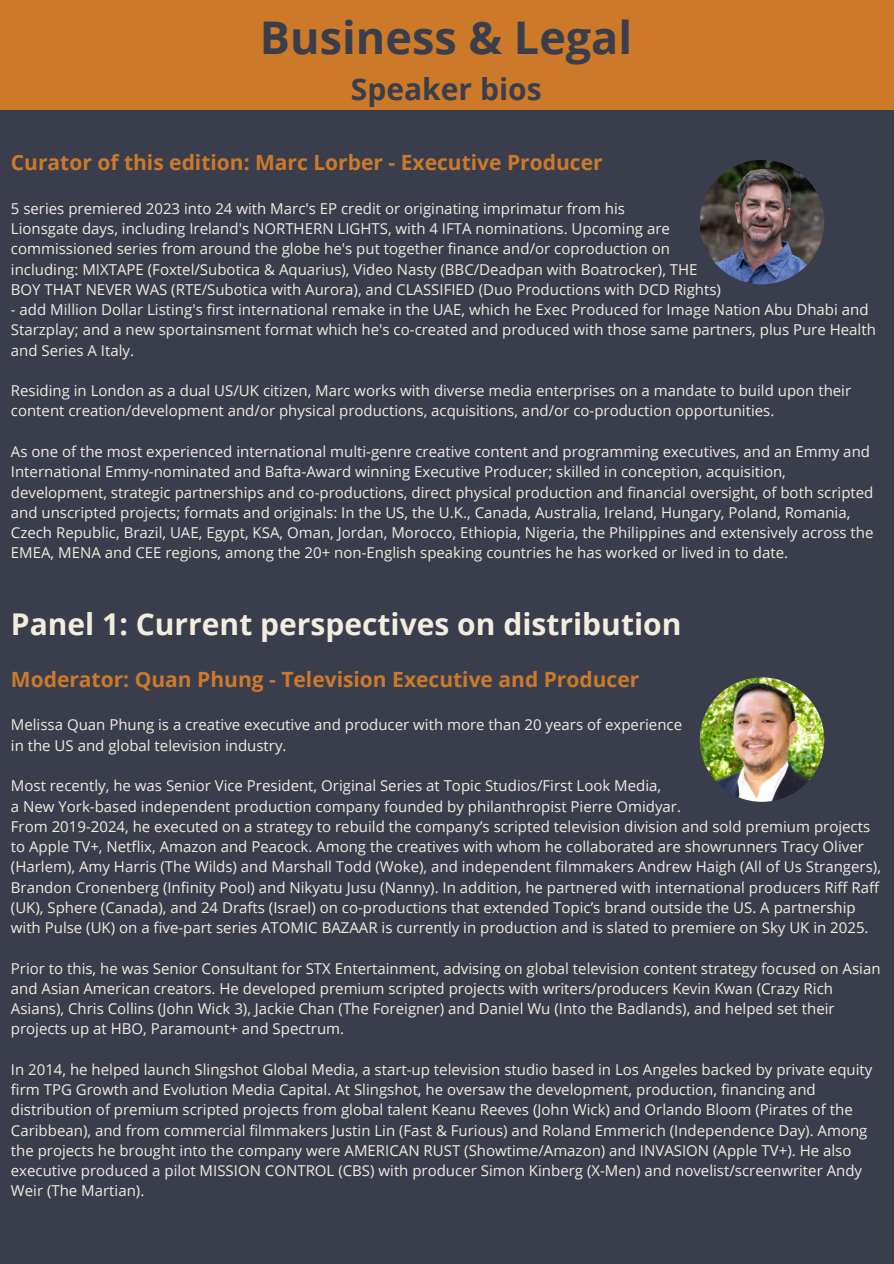
<style>
.page{position:relative;width:894px;height:1264px;background:#fff}
.page>*{position:absolute;margin:0;border:0;box-sizing:border-box;transform-origin:0 0}
.t1{font:700 45px "Open Sans";color:#3a3d4c}
.t2{font:700 30px "Open Sans";color:#f2eddf}
.t3{font:700 30px "Open Sans";color:#3a3d4c}
.t4{font:700 21px "Open Sans";color:#cc7a2a}
.t5{font:15px/20.2px "Open Sans";color:#f2eddf}
</style>
<div class="page">
<div style="left:0;top:0;width:893px;height:1263px;background:#3a3d4c"></div>
<div style="left:0;top:0;width:893px;height:109px;background:#cc7a2a"></div>
<img style="left:699px;top:160px;width:125px;height:124px;border-radius:50%">
<img style="left:699px;top:677px;width:125px;height:124px;border-radius:50%">
<p class="t1" style="left:260px;top:6px;width:373px">Business &amp; Legal</p>
<p class="t3" style="left:351px;top:68px;width:192px">Speaker bios</p>
<h1 class="t4" style="left:11px;top:147px;width:593px">Curator of this edition: Marc Lorber - Executive Producer</h1>
<h3 class="t5" style="left:11px;top:198px;width:615px">5 series premiered 2023 into 24 with Marc's EP credit or originating imprimatur from his</h3>
<p class="t5" style="left:11px;top:218px;width:660px">Lionsgate days, including Ireland's NORTHERN LIGHTS, with 4 IFTA nominations. Upcoming are</p>
<p class="t5" style="left:11px;top:238px;width:660px">commissioned series from around the globe he's put together finance and/or coproduction on</p>
<p class="t5" style="left:11px;top:259px;width:688px">including: MIXTAPE (Foxtel/Subotica &amp; Aquarius), Video Nasty (BBC/Deadpan with Boatrocker), THE</p>
<p class="t5" style="left:11px;top:279px;width:711px">BOY THAT NEVER WAS (RTE/Subotica with Aurora), and CLASSIFIED (Duo Productions with DCD Rights)</p>
<p class="t5" style="left:11px;top:299px;width:866px">- add Million Dollar Listing's first international remake in the UAE, which he Exec Produced for Image Nation Abu Dhabi and<br>Starzplay; and a new sportainsment format which he's co-created and produced with those same partners, plus Pure Health and Series A Italy.</p>
<p class="t5" style="left:11px;top:380px;width:841px">Residing in London as a dual US/UK citizen, Marc works with diverse media enterprises on a mandate to build upon their content creation/development and/or physical productions, acquisitions, and/or co-production opportunities.</p>
<p class="t5" style="left:11px;top:441px;width:863px">As one of the most experienced international multi-genre creative content and programming executives, and an Emmy and International Emmy-nominated and Bafta-Award winning Executive Producer; skilled in conception, acquisition, development, strategic partnerships and co-productions, direct physical production and financial oversight, of both scripted and unscripted projects; formats and originals: In the US, the U.K., Canada, Australia, Ireland, Hungary, Poland, Romania, Czech Republic, Brazil, UAE, Egypt, KSA, Oman, Jordan, Morocco, Ethiopia, Nigeria, the Philippines and extensively across the EMEA, MENA and CEE regions, among the 20+ non-English speaking countries he has worked or lived in to date.</p>
<p class="t2" style="left:11px;top:602px;width:672px">Panel 1: Current perspectives on distribution</p>
<h2 class="t4" style="left:11px;top:664px;width:629px">Moderator: Quan Phung - Television Executive and Producer</h2>
<h3 class="t5" style="left:11px;top:714px;width:672px">Melissa Quan Phung is a creative executive and producer with more than 20 years of experience</h3>
<p class="t5" style="left:11px;top:734px;width:277px">in the US and global television industry.</p>
<p class="t5" style="left:11px;top:775px;width:651px">Most recently, he was Senior Vice President, Original Series at Topic Studios/First Look Media,</p>
<p class="t5" style="left:11px;top:795px;width:671px">a New York-based independent production company founded by philanthropist Pierre Omidyar.</p>
<p class="t5" style="left:11px;top:815px;width:871px">From 2019-2024, he executed on a strategy to rebuild the company’s scripted television division and sold premium projects to Apple TV+, Netflix, Amazon and Peacock. Among the creatives with whom he collaborated are showrunners Tracy Oliver (Harlem), Amy Harris (The Wilds) and Marshall Todd (Woke), and independent filmmakers Andrew Haigh (All of Us Strangers), Brandon Cronenberg (Infinity Pool) and Nikyatu Jusu (Nanny). In addition, he partnered with international producers Riff Raff (UK), Sphere (Canada), and 24 Drafts (Israel) on co-productions that extended Topic’s brand outside the US. A partnership with Pulse (UK) on a five-part series ATOMIC BAZAAR is currently in production and is slated to premiere on Sky UK in 2025.</p>
<p class="t5" style="left:11px;top:957px;width:870px">Prior to this, he was Senior Consultant for STX Entertainment, advising on global television content strategy focused on Asian and Asian American creators. He developed premium scripted projects with writers/producers Kevin Kwan (Crazy Rich Asians), Chris Collins (John Wick 3), Jackie Chan (The Foreigner) and Daniel Wu (Into the Badlands), and helped set their projects up at HBO, Paramount+ and Spectrum.</p>
<p class="t5" style="left:11px;top:1058px;width:862px">In 2014, he helped launch Slingshot Global Media, a start-up television studio based in Los Angeles backed by private equity firm TPG Growth and Evolution Media Capital. At Slingshot, he oversaw the development, production, financing and distribution of premium scripted projects from global talent Keanu Reeves (John Wick) and Orlando Bloom (Pirates of the Caribbean), and from commercial filmmakers Justin Lin (Fast &amp; Furious) and Roland Emmerich (Independence Day). Among the projects he brought into the company were AMERICAN RUST (Showtime/Amazon) and INVASION (Apple TV+). He also executive produced a pilot MISSION CONTROL (CBS) with producer Simon Kinberg (X-Men) and novelist/screenwriter Andy Weir (The Martian).</p>
</div>
